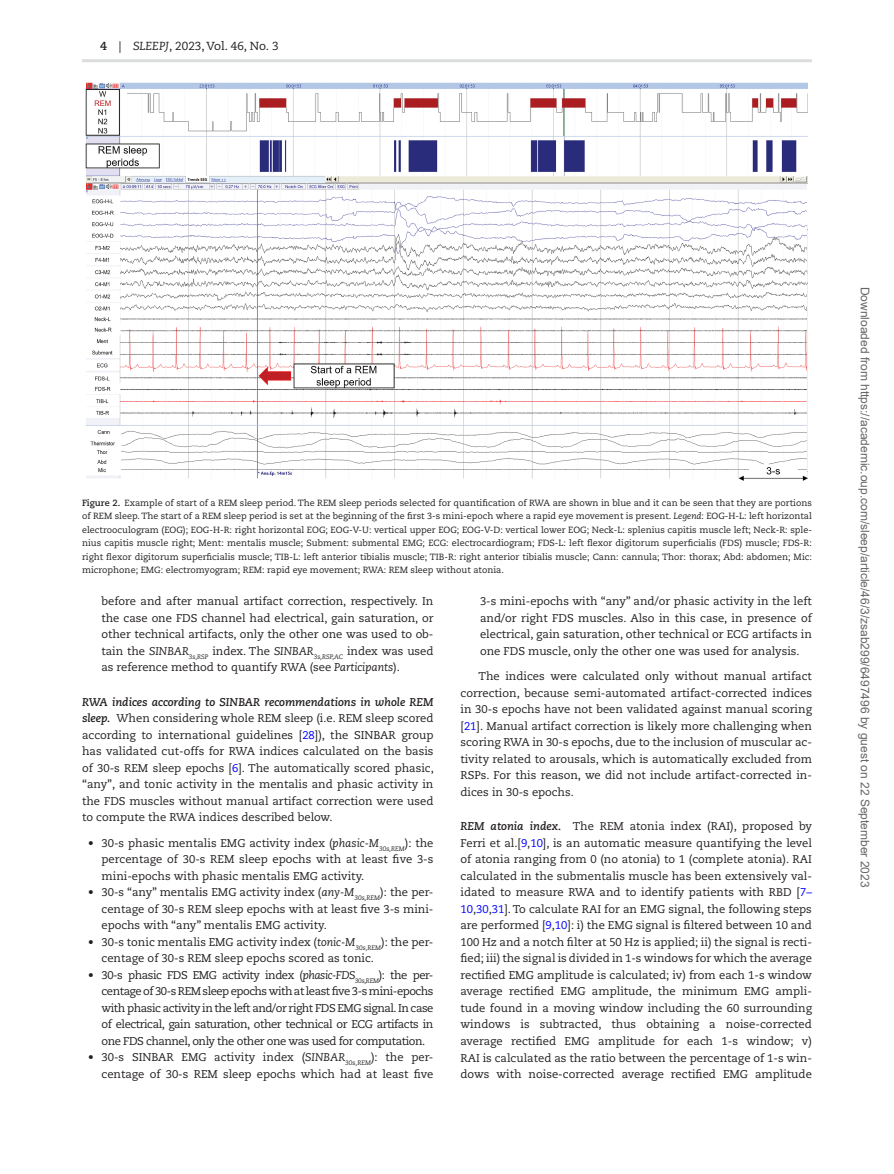
<style>
.page{position:relative;width:894px;height:1174px;background:#fff}
.page>*{position:absolute;margin:0;border:0;box-sizing:border-box;transform-origin:0 0}
.t1{font:12px "Arial";color:#666}
.t2{font:11.7px "Caecilia LT Std";color:#231f20}
.t3{font:11.25px/16.5px "Caecilia LT Std";color:#231f20;text-align:justify}
.t4{font:9px/13.5px "Caecilia LT Std";color:#231f20;text-align:justify}
.s1{font-weight:700}
.s2{font-style:italic}
.s3{font-weight:700;font-style:italic}
.s4{color:#00f}
</style>
<div class="page">
<hr style="left:82px;top:59px;width:729px;height:3px;background:#dcdddf">
<img style="left:86px;top:83px;width:721px;height:398px">
<p class="t2" style="left:100px;top:39px;width:180px"><span class="s1">4</span> | <span class="s2">SLEEPJ</span>, 2023, Vol. 46, No. 3</p>
<p class="t4" style="left:82px;top:496px;width:731px"><span class="s1">Figure 2.</span> Example of start of a REM sleep period. The REM sleep periods selected for quantification of RWA are shown in blue and it can be seen that they are portions of REM sleep. The start of a REM sleep period is set at the beginning of the first 3-s mini-epoch where a rapid eye movement is present. <span class="s2">Legend</span>: EOG-H-L: left horizontal electrooculogram (EOG); EOG-H-R: right horizontal EOG; EOG-V-U: vertical upper EOG; EOG-V-D: vertical lower EOG; Neck-L: splenius capitis muscle left; Neck-R: sple&shy;nius capitis muscle right; Ment: mentalis muscle; Subment: submental EMG; ECG: electrocardiogram; FDS-L: left flexor digitorum superficialis (FDS) muscle; FDS-R: right flexor digitorum superficialis muscle; TIB-L: left anterior tibialis muscle; TIB-R: right anterior tibialis muscle; Cann: cannula; Thor: thorax; Abd: abdomen; Mic: microphone; EMG: electromyogram; REM: rapid eye movement; RWA: REM sleep without atonia.</p>
<p class="t3" style="left:101px;top:593px;width:333px">before and after manual artifact correction, respectively. In the case one FDS channel had electrical, gain saturation, or other technical artifacts, only the other one was used to ob&shy;tain the <span class="s2">SINBAR</span><sub>3s,RSP</sub> index. The <span class="s2">SINBAR</span><sub>3s,RSP,AC</sub> index was used as reference method to quantify RWA (see <span class="s2">Participants</span>).</p>
<p class="t3" style="left:82px;top:694px;width:353px"><span class="s3">RWA indices according to SINBAR recommendations in whole REM sleep.</span> When considering whole REM sleep (i.e. REM sleep scored according to international guidelines [<span class="s4">28</span>]), the SINBAR group has validated cut-offs for RWA indices calculated on the basis of 30-s REM sleep epochs [<span class="s4">6</span>]. The automatically scored phasic, “any”, and tonic activity in the mentalis and phasic activity in the FDS muscles without manual artifact correction were used to compute the RWA indices described below.</p>
<p class="t3" style="left:101px;top:835px;width:333px;text-indent:-13px">• 30-s phasic mentalis EMG activity index (<span class="s2">phasic-M</span><sub>30s,REM</sub>): the percentage of 30-s REM sleep epochs with at least five 3-s mini-epochs with phasic mentalis EMG activity.</p>
<p class="t3" style="left:101px;top:884px;width:333px;text-indent:-13px">• 30-s “any” mentalis EMG activity index (<span class="s2">any-M</span><sub>30s,REM</sub>): the per&shy;centage of 30-s REM sleep epochs with at least five 3-s mini&shy;epochs with “any” mentalis EMG activity.</p>
<p class="t3" style="left:101px;top:934px;width:333px;text-indent:-13px">• 30-s tonic mentalis EMG activity index (<span class="s2">tonic-M</span><sub>30s,REM</sub>): the per&shy;centage of 30-s REM sleep epochs scored as tonic.</p>
<p class="t3" style="left:101px;top:967px;width:333px;text-indent:-13px">• 30-s phasic FDS EMG activity index (<span class="s2">phasic-FDS</span><sub>30s,REM</sub>): the per&shy;centage of 30-s REM sleep epochs with at least five 3-s mini-epochs with phasic activity in the left and/or right FDS EMG signal. In case of electrical, gain saturation, other technical or ECG artifacts in one FDS channel, only the other one was used for computation.</p>
<p class="t3" style="left:88px;top:1049px;width:347px;text-align:right">• 30-s SINBAR EMG activity index (<span class="s2">SINBAR</span><sub>30s,REM</sub>): the per&shy;centage of 30-s REM sleep epochs which had at least five</p>
<p class="t3" style="left:480px;top:593px;width:333px">3-s mini-epochs with “any” and/or phasic activity in the left and/or right FDS muscles. Also in this case, in presence of electrical, gain saturation, other technical or ECG artifacts in one FDS muscle, only the other one was used for analysis.</p>
<p class="t3" style="left:460px;top:668px;width:353px;text-indent:18px">The indices were calculated only without manual artifact correction, because semi-automated artifact-corrected indices in 30-s epochs have not been validated against manual scoring [<span class="s4">21</span>]. Manual artifact correction is likely more challenging when scoring RWA in 30-s epochs, due to the inclusion of muscular ac&shy;tivity related to arousals, which is automatically excluded from RSPs. For this reason, we did not include artifact-corrected in&shy;dices in 30-s epochs.</p>
<p class="t3" style="left:460px;top:818px;width:353px"><span class="s3">REM atonia index.</span> The REM atonia index (RAI), proposed by Ferri et al.[<span class="s4">9</span>,<span class="s4">10</span>], is an automatic measure quantifying the level of atonia ranging from 0 (no atonia) to 1 (complete atonia). RAI calculated in the submentalis muscle has been extensively val&shy;idated to measure RWA and to identify patients with RBD [<span class="s4">7– 10</span>,<span class="s4">30</span>,<span class="s4">31</span>]. To calculate RAI for an EMG signal, the following steps are performed [<span class="s4">9</span>,<span class="s4">10</span>]: i) the EMG signal is filtered between 10 and 100 Hz and a notch filter at 50 Hz is applied; ii) the signal is recti&shy;fied; iii) the signal is divided in 1-s windows for which the average rectified EMG amplitude is calculated; iv) from each 1-s window average rectified EMG amplitude, the minimum EMG ampli&shy;tude found in a moving window including the 60 surrounding windows is subtracted, thus obtaining a noise-corrected average rectified EMG amplitude for each 1-s window; v)<br>RAI is calculated as the ratio between the percentage of 1-s win&shy;dows with noise-corrected average rectified EMG amplitude</p>
<p class="t1" style="left:869px;top:287px;width:602px;rotate:90deg">Downloaded from https://academic.oup.com/sleep/article/46/3/zsab299/6497496 by guest on 22 September 2023</p>
</div>
